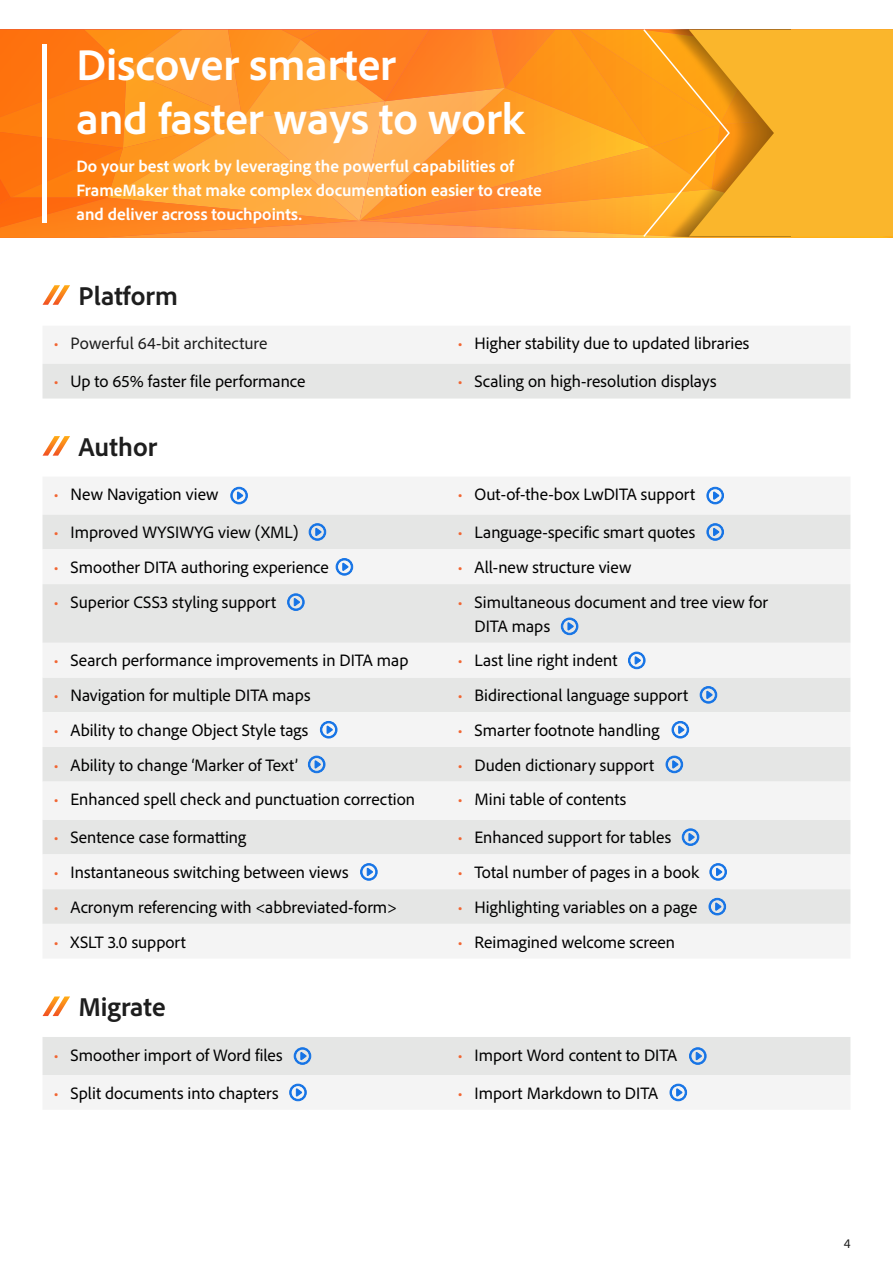
<style>
.page{position:relative;width:893px;height:1263px;background:#fff}
.page>*{position:absolute;margin:0;border:0;box-sizing:border-box;transform-origin:0 0}
.HeadLine{font:700 45px "Adobe Clean";color:#fff}
.ProductHeadline{font:700 27px "Adobe Clean";color:#1e1e1e}
.t1{font:17.25px "Adobe Clean";color:#000}
.Product_SubHeadline{font:700 17.25px/24px "Adobe Clean";color:#fff}
.t2{font:17.25px "Adobe Clean";letter-spacing:.005em;color:#1e1e1e}
.t3{font:13.5px "Adobe Clean";color:#1e1e1e}
.s1{color:#f16633}
</style>
<div class="page">
<svg style="left:0;top:29px;width:893px;height:209px;background:#fb9b2a"></svg>
<svg style="left:43px;top:326px;width:807px;height:72px"></svg>
<div style="left:43px;top:515px;width:807px;height:409px;background:#e5e6e5"></div>
<div style="left:43px;top:782px;width:807px;height:38px;background:#f4f4f4"></div>
<div style="left:43px;top:924px;width:807px;height:34px;background:#f4f4f4"></div>
<svg style="left:43px;top:285px;width:27px;height:20px"></svg>
<svg style="left:43px;top:996px;width:27px;height:20px"></svg>
<svg style="left:43px;top:436px;width:27px;height:20px"></svg>
<hr style="left:43px;top:45px;width:4px;height:178px;background:#fff">
<div style="left:43px;top:477px;width:807px;height:38px;background:#f4f4f4"></div>
<svg style="left:706px;top:523px;width:18px;height:18px"></svg>
<svg style="left:561px;top:618px;width:17px;height:17px"></svg>
<div style="left:43px;top:643px;width:807px;height:34px;background:#f4f4f4"></div>
<svg style="left:309px;top:523px;width:17px;height:18px"></svg>
<svg style="left:287px;top:593px;width:18px;height:18px"></svg>
<svg style="left:308px;top:756px;width:17px;height:17px"></svg>
<div style="left:43px;top:854px;width:807px;height:35px;background:#f4f4f4"></div>
<svg style="left:682px;top:828px;width:17px;height:18px"></svg>
<svg style="left:666px;top:756px;width:17px;height:17px"></svg>
<div style="left:43px;top:712px;width:807px;height:35px;background:#f4f4f4"></div>
<svg style="left:700px;top:686px;width:17px;height:17px"></svg>
<svg style="left:709px;top:898px;width:17px;height:17px"></svg>
<svg style="left:43px;top:1037px;width:807px;height:72px"></svg>
<div style="left:43px;top:549px;width:807px;height:35px;background:#f4f4f4"></div>
<h3 class="HeadLine" style="left:77px;top:35px;width:321px">Discover smarter</h3>
<h3 class="HeadLine" style="left:77px;top:89px;width:449px">and faster ways to work</h3>
<h2 class="Product_SubHeadline" style="left:77px;top:153px;width:439px">Do your best work by leveraging the powerful capabilities of</h2>
<h2 class="Product_SubHeadline" style="left:77px;top:177px;width:467px">FrameMaker that make complex documentation easier to create and deliver across touchpoints.</h2>
<h4 class="ProductHeadline" style="left:79px;top:278px;width:101px">Platform</h4>
<p class="t2" style="left:54px;top:332px;width:215px"><span class="s1">•</span> Powerful 64-bit architecture</p>
<p class="t1" style="left:458px;top:332px;width:293px"><span class="s1">•</span> Higher stability due to updated libraries</p>
<p class="t1" style="left:54px;top:371px;width:253px"><span class="s1">•</span> Up to 65% faster file performance</p>
<p class="t1" style="left:458px;top:371px;width:261px"><span class="s1">•</span> Scaling on high-resolution displays</p>
<h4 class="ProductHeadline" style="left:79px;top:429px;width:80px">Author</h4>
<p class="t1" style="left:54px;top:483px;width:167px"><span class="s1">•</span> New Navigation view</p>
<p class="t1" style="left:458px;top:483px;width:239px"><span class="s1">•</span> Out-of-the-box LwDITA support</p>
<p class="t1" style="left:54px;top:521px;width:246px"><span class="s1">•</span> Improved WYSIWYG view (XML)</p>
<p class="t1" style="left:458px;top:521px;width:239px"><span class="s1">•</span> Language-specific smart quotes</p>
<p class="t1" style="left:54px;top:556px;width:277px"><span class="s1">•</span> Smoother DITA authoring experience</p>
<p class="t1" style="left:458px;top:556px;width:175px"><span class="s1">•</span> All-new structure view</p>
<p class="t1" style="left:54px;top:591px;width:224px"><span class="s1">•</span> Superior CSS3 styling support</p>
<p class="t1" style="left:458px;top:591px;width:312px"><span class="s1">•</span> Simultaneous document and tree view for</p>
<p class="t1" style="left:475px;top:615px;width:77px">DITA maps</p>
<p class="t1" style="left:54px;top:650px;width:356px"><span class="s1">•</span> Search performance improvements in DITA map</p>
<p class="t1" style="left:458px;top:650px;width:161px"><span class="s1">•</span> Last line right indent</p>
<p class="t1" style="left:54px;top:684px;width:259px"><span class="s1">•</span> Navigation for multiple DITA maps</p>
<p class="t1" style="left:458px;top:684px;width:232px"><span class="s1">•</span> Bidirectional language support</p>
<p class="t1" style="left:54px;top:719px;width:256px"><span class="s1">•</span> Ability to change Object Style tags</p>
<p class="t1" style="left:458px;top:719px;width:203px"><span class="s1">•</span> Smarter footnote handling</p>
<p class="t1" style="left:54px;top:754px;width:246px"><span class="s1">•</span> Ability to change ‘Marker of Text’</p>
<p class="t1" style="left:458px;top:754px;width:198px"><span class="s1">•</span> Duden dictionary support</p>
<p class="t1" style="left:54px;top:788px;width:363px"><span class="s1">•</span> Enhanced spell check and punctuation correction</p>
<p class="t1" style="left:458px;top:788px;width:170px"><span class="s1">•</span> Mini table of contents</p>
<p class="t1" style="left:54px;top:826px;width:194px"><span class="s1">•</span> Sentence case formatting</p>
<p class="t1" style="left:458px;top:826px;width:215px"><span class="s1">•</span> Enhanced support for tables</p>
<p class="t1" style="left:54px;top:861px;width:297px"><span class="s1">•</span> Instantaneous switching between views</p>
<p class="t1" style="left:458px;top:861px;width:243px"><span class="s1">•</span> Total number of pages in a book</p>
<p class="t1" style="left:54px;top:896px;width:345px"><span class="s1">•</span> Acronym referencing with &lt;abbreviated-form&gt;</p>
<p class="t1" style="left:458px;top:896px;width:241px"><span class="s1">•</span> Highlighting variables on a page</p>
<p class="t1" style="left:54px;top:931px;width:134px"><span class="s1">•</span> XSLT 3.0 support</p>
<p class="t1" style="left:458px;top:931px;width:219px"><span class="s1">•</span> Reimagined welcome screen</p>
<h4 class="ProductHeadline" style="left:79px;top:989px;width:89px">Migrate</h4>
<p class="t1" style="left:54px;top:1044px;width:231px"><span class="s1">•</span> Smoother import of Word files</p>
<p class="t1" style="left:458px;top:1044px;width:221px"><span class="s1">•</span> Import Word content to DITA</p>
<p class="t1" style="left:54px;top:1082px;width:226px"><span class="s1">•</span> Split documents into chapters</p>
<p class="t1" style="left:458px;top:1082px;width:202px"><span class="s1">•</span> Import Markdown to DITA</p>
<p class="t3" style="left:844px;top:1235px;width:8px">4</p>
</div>
